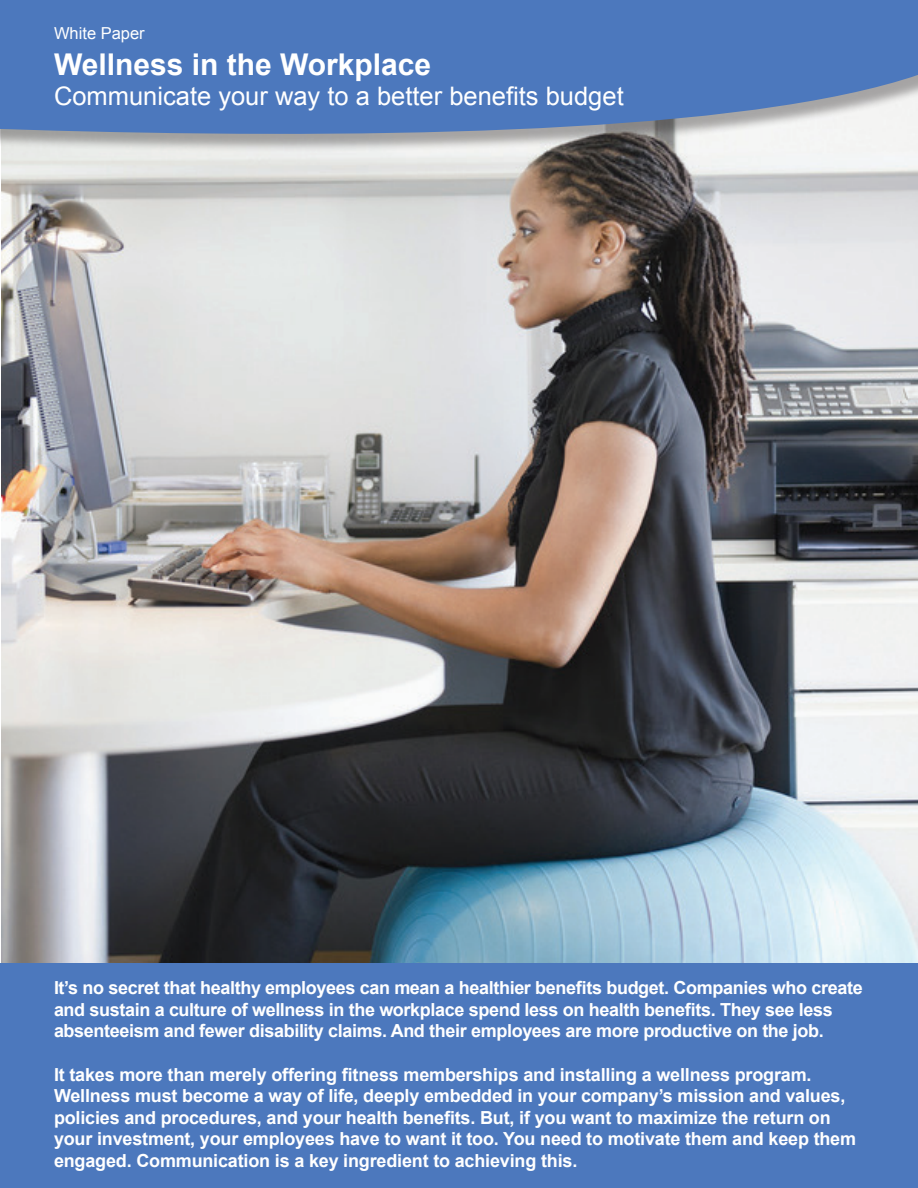
<style>
.page{position:relative;width:918px;height:1188px;background:#fff}
.page>*{position:absolute;margin:0;border:0;box-sizing:border-box;transform-origin:0 0}
.t1{font:700 30px "Arial";color:#fff}
.t2{font:25.5px "Arial";color:#fff}
.t3{font:700 18px/21.6px "Arial";letter-spacing:-.01em;color:#fff}
.t4{font:16.5px "Arial";color:#fff}
</style>
<div class="page">
<img style="left:2px;top:196px;width:915px;height:767px">
<svg style="left:0;top:0;width:918px;height:196px;background:#7893be"></svg>
<div style="left:0;top:963px;width:918px;height:225px;background:#4c78bd"></div>
<p class="t4" style="left:54px;top:22px;width:92px">White Paper</p>
<h1 class="t1" style="left:54px;top:44px;width:379px">Wellness in the Workplace</h1>
<h2 class="t2" style="left:54px;top:80px;width:571px">Communicate your way to a better benefits budget</h2>
<p class="t3" style="left:54px;top:978px;width:810px">It’s no secret that healthy employees can mean a healthier benefits budget. Companies who create and sustain a culture of wellness in the workplace spend less on health benefits. They see less absenteeism and fewer disability claims. And their employees are more productive on the job.</p>
<p class="t3" style="left:54px;top:1064px;width:804px">It takes more than merely offering fitness memberships and installing a wellness program.<br>Wellness must become a way of life, deeply embedded in your company’s mission and values, policies and procedures, and your health benefits. But, if you want to maximize the return on your investment, your employees have to want it too. You need to motivate them and keep them engaged. Communication is a key ingredient to achieving this.</p>
</div>
